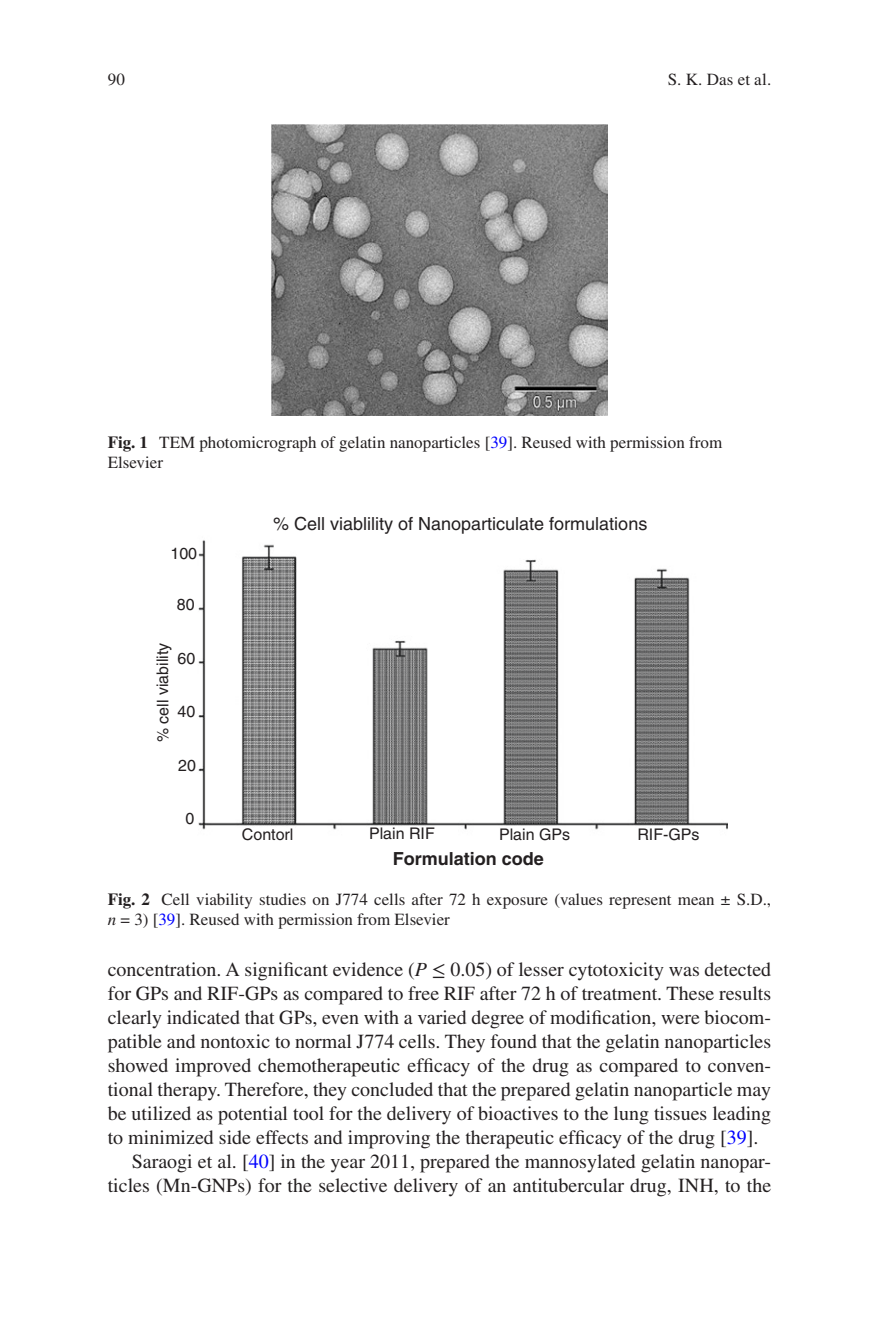
<style>
.page{position:relative;width:879px;height:1333px;background:#fff}
.page>*{position:absolute;margin:0;border:0;box-sizing:border-box;transform-origin:0 0}
.Text{font:20px/24px "Times LT Std";color:#231f20;text-align:justify}
.t1{font:18px "Helvetica";color:#231f20}
.t2{font:700 18px "Helvetica";color:#231f20}
.t3{font:17px/20px "Times LT Std";color:#231f20}
.t4{font:16px "Helvetica";color:#231f20}
.s1{font-weight:700}
.s2{color:#00f}
.s3{font-style:italic}
.s4{font-family:"STIX General"}
</style>
<div class="page">
<img style="left:198px;top:540px;width:529px;height:290px">
<img style="left:271px;top:124px;width:336px;height:292px">
<p class="t3" style="left:108px;top:69px;width:19px">90</p>
<p class="t3" style="left:668px;top:69px;width:105px">S. K. Das et al.</p>
<p class="t3" style="left:108px;top:431px;width:616px"><span class="s1">Fig. 1</span> TEM photomicrograph of gelatin nanoparticles [<span class="s2">39</span>]. Reused with permission from<br>Elsevier</p>
<p class="t4" style="left:170px;top:544px;width:28px">100</p>
<p class="t4" style="left:177px;top:595px;width:19px">80</p>
<p class="t4" style="left:153px;top:742px;width:101px;rotate:-90deg">% cell viability</p>
<p class="t4" style="left:177px;top:648px;width:19px">60</p>
<p class="t4" style="left:177px;top:702px;width:19px">40</p>
<p class="t4" style="left:178px;top:756px;width:19px">20</p>
<p class="t4" style="left:185px;top:809px;width:10px">0</p>
<p class="t1" style="left:273px;top:513px;width:376px">% Cell viablility of Nanoparticulate formulations</p>
<p class="t4" style="left:242px;top:824px;width:53px">Contorl</p>
<p class="t4" style="left:369px;top:824px;width:67px">Plain RIF</p>
<p class="t4" style="left:499px;top:825px;width:73px">Plain GPs</p>
<p class="t2" style="left:393px;top:847px;width:153px">Formulation code</p>
<p class="t4" style="left:637px;top:825px;width:64px">RIF-GPs</p>
<p class="t3" style="left:108px;top:889px;width:665px"><span class="s1">Fig. 2</span> Cell viability studies on J774 cells after 72 h exposure (values represent mean ± S.D., <span class="s3">n</span> = 3) [<span class="s2">39</span>]. Reused with permission from Elsevier</p>
<p class="Text" style="left:108px;top:957px;width:665px">concentration. A significant evidence (<span class="s3">P</span> <span class="s4">≤</span> 0.05) of lesser cytotoxicity was detected for GPs and RIF-GPs as compared to free RIF after 72 h of treatment. These results clearly indicated that GPs, even with a varied degree of modification, were biocom&shy;patible and nontoxic to normal J774 cells. They found that the gelatin nanoparticles showed improved chemotherapeutic efficacy of the drug as compared to conven&shy;tional therapy. Therefore, they concluded that the prepared gelatin nanoparticle may be utilized as potential tool for the delivery of bioactives to the lung tissues leading to minimized side effects and improving the therapeutic efficacy of the drug [<span class="s2">39</span>].</p>
<p class="Text" style="left:108px;top:1149px;width:665px;text-align:right">Saraogi et al. [<span class="s2">40</span>] in the year 2011, prepared the mannosylated gelatin nanopar&shy;ticles (Mn-GNPs) for the selective delivery of an antitubercular drug, INH, to the</p>
</div>
